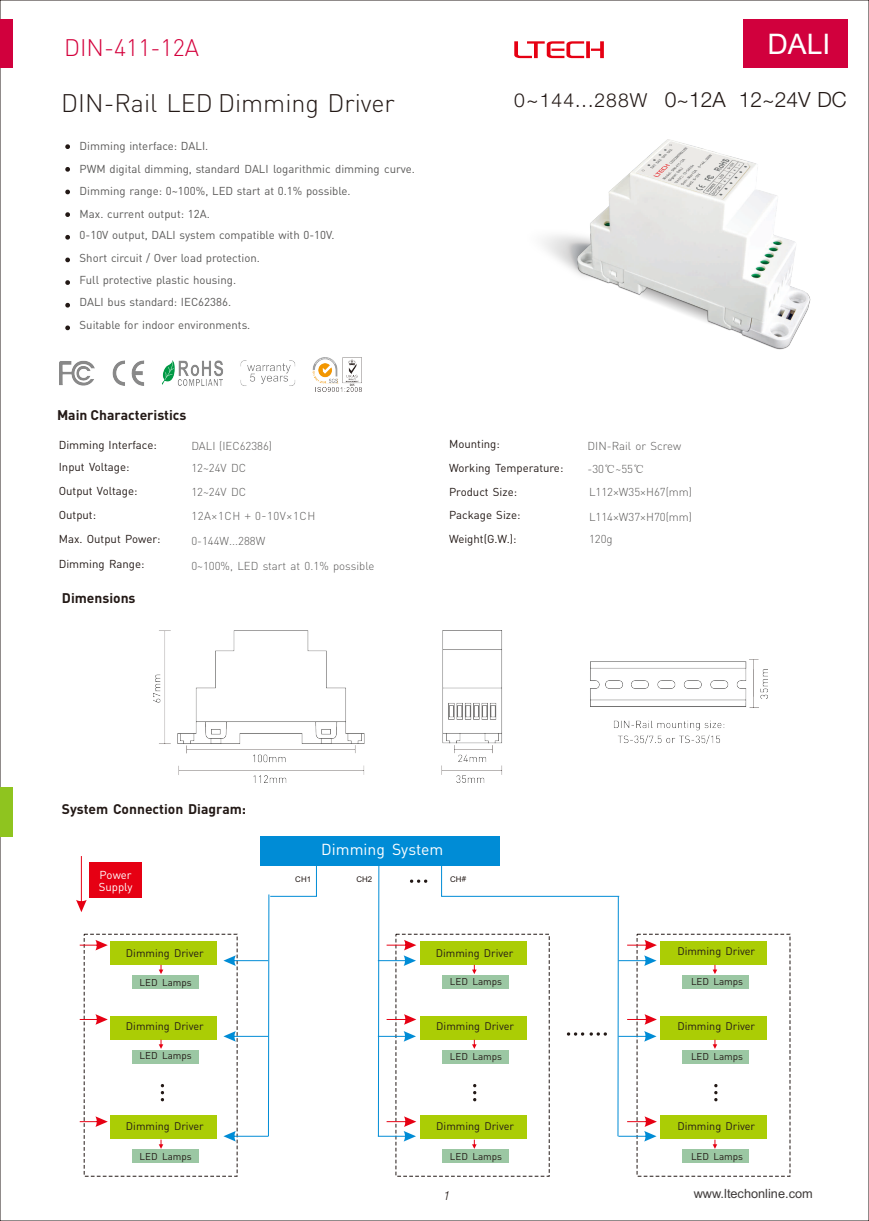
<style>
.page{position:relative;width:869px;height:1221px;background:#fff}
.page>*{position:absolute;margin:0;border:0;box-sizing:border-box;transform-origin:0 0}
.t1{font:28.35px "Arial Unicode MS";color:#fff}
.t2{font:300 25.03px "DIN Pro";color:#231916}
.t3{font:300 23.62px "DIN";color:#d4003c}
.t4{font:300 21px "Helvetica Neue LT Com";color:#231916}
.t5{font:15.75px "DIN Pro";color:#fff}
.t6{font:700 13.83px "DIN Pro";color:#231916}
.t7{font:12.78px "Arial";color:#3f3b3a}
.t8{font:italic 300 condensed 12.42px "Helvetica Neue LT";color:#231916}
.t9{font:11.38px/22.2px "DIN Pro";color:#595857}
.t10{font:11.38px "DIN Pro";color:#231916}
.t11{font:300 11.38px "DIN Pro";color:#595857}
.t12{font:300 11.38px "DIN Pro";letter-spacing:.05em;color:#595857}
.t13{font:11.38px "DIN Pro";color:#fff}
.t14{font:10.85px "DIN Pro";color:#231916}
.t15{font:9.8px "DIN Pro";color:#231916}
.t16{font:7.88px "Arial";color:#231916}
.s1{font-family:"Microsoft Ya Hei"}
.s2{font-size:19.25px}
.s3{font-family:"Sim Sun";font-weight:400}
</style>
<div class="page">
<div style="left:743px;top:19px;width:104px;height:49px;background:#d1003d"></div>
<div style="left:0;top:787px;width:12px;height:49px;background:#8fc41f"></div>
<div style="left:1px;top:19px;width:12px;height:49px;background:#d1003d"></div>
<img style="left:543px;top:140px;width:267px;height:209px">
<svg style="left:514px;top:41px;width:89px;height:17px"></svg>
<img style="left:59px;top:357px;width:302px;height:34px">
<img style="left:153px;top:630px;width:614px;height:153px">
<div style="left:90px;top:862px;width:52px;height:35px;background:#e60013"></div>
<div style="left:260px;top:835px;width:239px;height:30px;background:#008cd6"></div>
<div style="left:110px;top:941px;width:106px;height:23px;background:#abcd05"></div>
<div style="left:420px;top:941px;width:107px;height:23px;background:#abcd05"></div>
<div style="left:660px;top:941px;width:106px;height:23px;background:#abcd05"></div>
<div style="left:110px;top:1015px;width:106px;height:24px;background:#abcd05"></div>
<div style="left:420px;top:1015px;width:107px;height:24px;background:#abcd05"></div>
<div style="left:660px;top:1015px;width:106px;height:24px;background:#abcd05"></div>
<div style="left:110px;top:1115px;width:106px;height:24px;background:#abcd05"></div>
<div style="left:420px;top:1115px;width:107px;height:24px;background:#abcd05"></div>
<div style="left:660px;top:1115px;width:106px;height:24px;background:#abcd05"></div>
<div style="left:132px;top:975px;width:66px;height:13px;background:#9bc7a3"></div>
<div style="left:442px;top:975px;width:66px;height:13px;background:#9bc7a3"></div>
<div style="left:682px;top:975px;width:66px;height:13px;background:#9bc7a3"></div>
<div style="left:132px;top:1049px;width:66px;height:14px;background:#9bc7a3"></div>
<div style="left:442px;top:1049px;width:66px;height:14px;background:#9bc7a3"></div>
<div style="left:682px;top:1049px;width:66px;height:14px;background:#9bc7a3"></div>
<div style="left:132px;top:1149px;width:66px;height:13px;background:#9bc7a3"></div>
<div style="left:442px;top:1149px;width:66px;height:13px;background:#9bc7a3"></div>
<div style="left:682px;top:1149px;width:66px;height:13px;background:#9bc7a3"></div>
<svg style="left:80px;top:939px;width:28px;height:11px"></svg>
<svg style="left:159px;top:964px;width:4px;height:10px"></svg>
<svg style="left:472px;top:964px;width:4px;height:10px"></svg>
<svg style="left:712px;top:964px;width:5px;height:10px"></svg>
<svg style="left:159px;top:1039px;width:4px;height:9px"></svg>
<svg style="left:472px;top:1039px;width:4px;height:9px"></svg>
<svg style="left:712px;top:1039px;width:5px;height:9px"></svg>
<svg style="left:159px;top:1139px;width:4px;height:9px"></svg>
<svg style="left:472px;top:1139px;width:4px;height:9px"></svg>
<svg style="left:712px;top:1139px;width:5px;height:9px"></svg>
<svg style="left:80px;top:1014px;width:28px;height:10px"></svg>
<svg style="left:627px;top:1014px;width:29px;height:10px"></svg>
<svg style="left:386px;top:1014px;width:30px;height:10px"></svg>
<svg style="left:80px;top:1116px;width:28px;height:10px"></svg>
<svg style="left:76px;top:856px;width:11px;height:56px"></svg>
<hr style="left:268px;top:894px;width:1px;height:242px;background:#008cd6">
<hr style="left:378px;top:863px;width:1px;height:273px;background:#008cd6">
<hr style="left:617px;top:896px;width:1px;height:240px;background:#008cd6">
<svg style="left:223px;top:955px;width:45px;height:10px"></svg>
<svg style="left:618px;top:939px;width:38px;height:26px"></svg>
<svg style="left:378px;top:939px;width:38px;height:26px"></svg>
<svg style="left:223px;top:1031px;width:45px;height:10px"></svg>
<svg style="left:618px;top:1030px;width:38px;height:11px"></svg>
<svg style="left:378px;top:1030px;width:38px;height:11px"></svg>
<svg style="left:223px;top:1130px;width:45px;height:11px"></svg>
<svg style="left:618px;top:1116px;width:38px;height:25px"></svg>
<svg style="left:378px;top:1116px;width:38px;height:25px"></svg>
<svg style="left:440px;top:864px;width:180px;height:33px"></svg>
<svg style="left:269px;top:865px;width:48px;height:32px"></svg>
<svg style="left:566px;top:1032px;width:40px;height:3px"></svg>
<svg style="left:410px;top:879px;width:17px;height:3px"></svg>
<svg style="left:161px;top:1084px;width:3px;height:17px"></svg>
<svg style="left:473px;top:1084px;width:3px;height:17px"></svg>
<svg style="left:714px;top:1084px;width:3px;height:17px"></svg>
<svg style="left:65px;top:144px;width:5px;height:5px"></svg>
<svg style="left:65px;top:325px;width:5px;height:5px"></svg>
<svg style="left:65px;top:280px;width:5px;height:5px"></svg>
<svg style="left:65px;top:257px;width:5px;height:5px"></svg>
<svg style="left:65px;top:235px;width:5px;height:4px"></svg>
<svg style="left:65px;top:212px;width:5px;height:5px"></svg>
<svg style="left:65px;top:190px;width:5px;height:4px"></svg>
<svg style="left:65px;top:167px;width:5px;height:5px"></svg>
<svg style="left:65px;top:303px;width:5px;height:4px"></svg>
<h3 class="t3" style="left:64px;top:39px;width:136px">DIN-411-12A</h3>
<h2 class="t2" style="left:61px;top:93px;width:335px">DIN-Rail LED Dimming Driver</h2>
<p class="t9" style="left:80px;top:136px;width:336px">Dimming interface: DALI.<br>PWM digital dimming, standard DALI logarithmic dimming curve.<br>Dimming range: 0~100%, LED start at 0.1% possible.<br>Max. current output: 12A.<br>0-10V output, DALI system compatible with 0-10V.<br>Short circuit / Over load protection.<br>Full protective plastic housing.<br>DALI bus standard: IEC62386.</p>
<p class="t9" style="left:80px;top:314px;width:172px">Suitable for indoor environments.</p>
<p class="t6" style="left:57px;top:409px;width:131px">Main Characteristics</p>
<p class="t10" style="left:59px;top:440px;width:99px">Dimming Interface:</p>
<p class="t11" style="left:191px;top:441px;width:82px">DALI (IEC62386)</p>
<p class="t10" style="left:59px;top:462px;width:72px">Input Voltage:</p>
<p class="t11" style="left:191px;top:463px;width:56px">12~24V DC</p>
<p class="t10" style="left:59px;top:486px;width:80px">Output Voltage:</p>
<p class="t11" style="left:191px;top:487px;width:56px">12~24V DC</p>
<p class="t10" style="left:59px;top:510px;width:39px">Output:</p>
<p class="t12" style="left:191px;top:511px;width:125px">12A×1CH <span class="s1">+</span> 0<span class="s1">-</span>10V×1CH</p>
<p class="t10" style="left:59px;top:534px;width:103px">Max. Output Power:</p>
<p class="t11" style="left:191px;top:536px;width:75px">0-144W...288W</p>
<p class="t10" style="left:59px;top:559px;width:87px">Dimming Range:</p>
<p class="t11" style="left:191px;top:561px;width:184px">0~100%, LED start at 0.1% possible</p>
<p class="t6" style="left:62px;top:592px;width:75px">Dimensions</p>
<h1 class="t1" style="left:767px;top:34px;width:64px">DALI</h1>
<h3 class="t4" style="left:514px;top:92px;width:334px"><span class="s2">0</span>~<span class="s2">144...288W</span> 0~12A 12~24V DC</h3>
<p class="t10" style="left:449px;top:439px;width:52px">Mounting:</p>
<p class="t11" style="left:587px;top:441px;width:95px">DIN-Rail or Screw</p>
<p class="t10" style="left:449px;top:463px;width:116px">Working Temperature:</p>
<p class="t11" style="left:587px;top:464px;width:58px">-30<span class="s3">℃</span>~55<span class="s3">℃</span></p>
<p class="t10" style="left:449px;top:487px;width:69px">Product Size:</p>
<p class="t11" style="left:588px;top:487px;width:105px">L112×W35×H67(mm)</p>
<p class="t10" style="left:449px;top:510px;width:73px">Package Size:</p>
<p class="t11" style="left:588px;top:512px;width:105px">L114×W37×H70(mm)</p>
<p class="t10" style="left:449px;top:534px;width:69px">Weight(G.W.):</p>
<p class="t11" style="left:588px;top:534px;width:25px">120g</p>
<p class="t6" style="left:62px;top:803px;width:186px">System Connection Diagram:</p>
<h3 class="t5" style="left:321px;top:843px;width:123px">Dimming System</h3>
<p class="t13" style="left:99px;top:870px;width:34px">Power</p>
<p class="t13" style="left:99px;top:881px;width:35px">Supply</p>
<p class="t16" style="left:295px;top:876px;width:17px">CH1</p>
<p class="t16" style="left:356px;top:876px;width:17px">CH2</p>
<p class="t16" style="left:450px;top:876px;width:18px">CH<span class="s1">#</span></p>
<p class="t14" style="left:126px;top:948px;width:79px">Dimming Driver</p>
<p class="t14" style="left:435px;top:948px;width:79px">Dimming Driver</p>
<p class="t14" style="left:677px;top:947px;width:79px">Dimming Driver</p>
<p class="t15" style="left:139px;top:978px;width:54px">LED Lamps</p>
<p class="t15" style="left:449px;top:977px;width:54px">LED Lamps</p>
<p class="t15" style="left:690px;top:977px;width:54px">LED Lamps</p>
<p class="t14" style="left:126px;top:1021px;width:79px">Dimming Driver</p>
<p class="t14" style="left:436px;top:1021px;width:79px">Dimming Driver</p>
<p class="t14" style="left:677px;top:1021px;width:79px">Dimming Driver</p>
<p class="t15" style="left:139px;top:1051px;width:54px">LED Lamps</p>
<p class="t15" style="left:449px;top:1052px;width:54px">LED Lamps</p>
<p class="t15" style="left:690px;top:1052px;width:54px">LED Lamps</p>
<p class="t14" style="left:126px;top:1121px;width:79px">Dimming Driver</p>
<p class="t14" style="left:436px;top:1122px;width:79px">Dimming Driver</p>
<p class="t14" style="left:677px;top:1122px;width:79px">Dimming Driver</p>
<p class="t15" style="left:139px;top:1151px;width:54px">LED Lamps</p>
<p class="t15" style="left:449px;top:1152px;width:54px">LED Lamps</p>
<p class="t15" style="left:690px;top:1152px;width:54px">LED Lamps</p>
<p class="t8" style="left:443px;top:1188px;width:7px">1</p>
<p class="t7" style="left:693px;top:1188px;width:120px">www.ltechonline.com</p>
</div>
